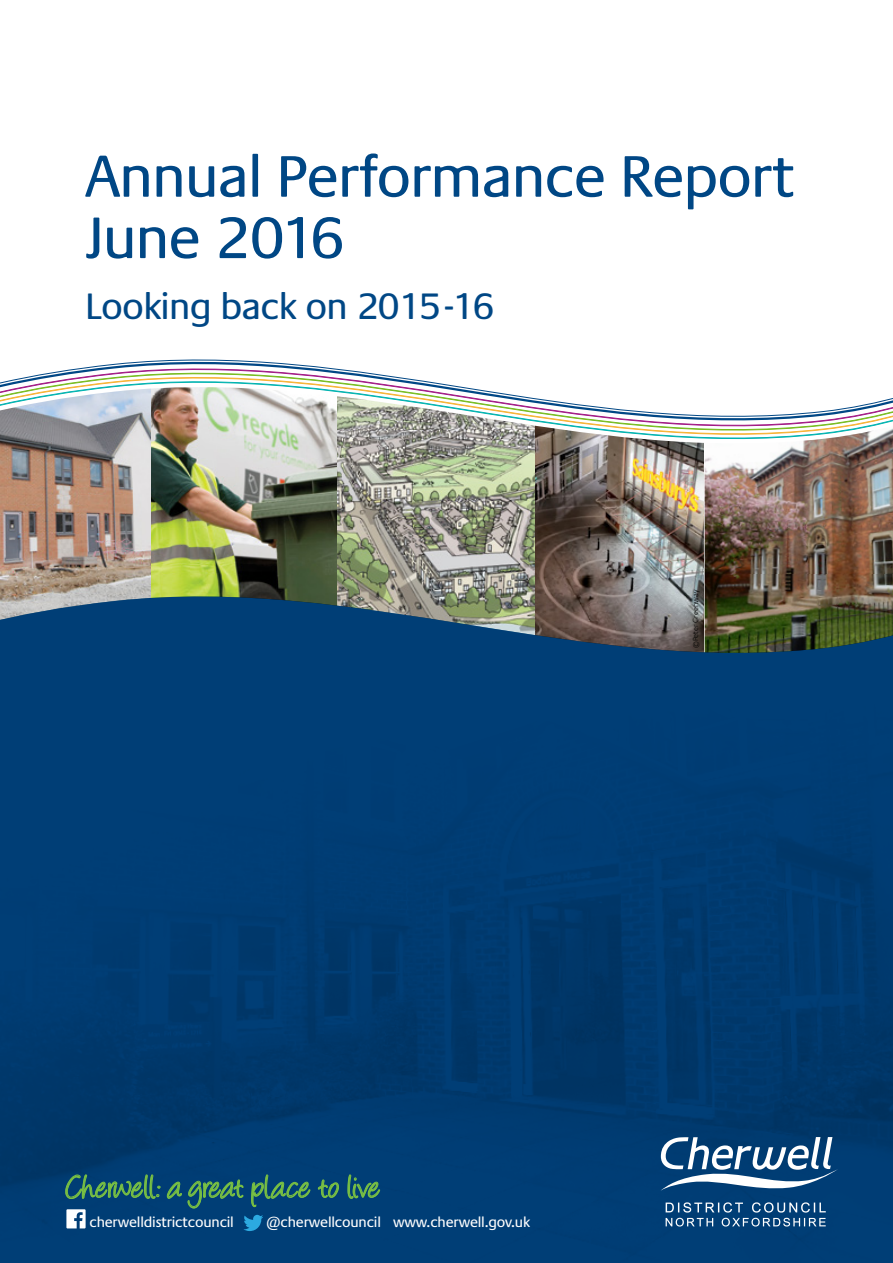
<style>
.page{position:relative;width:893px;height:1263px;background:#fff}
.page>*{position:absolute;margin:0;border:0;box-sizing:border-box;transform-origin:0 0}
.t1{font:59.7px/61.3px "Praxis LT Pro";letter-spacing:-.02em;color:#004785}
.t2{font:37.5px "Angelina";letter-spacing:.005em;color:#7ac143}
.t3{font:37.5px "Praxis LT Pro";letter-spacing:-.02em;color:#004785}
.t4{font:14.7px "Praxis LT Pro";letter-spacing:-.015em;color:#fff}
.t5{font:300 7.5px "Praxis LT Pro";color:#000}
</style>
<div class="page">
<img style="left:535px;top:513px;width:170px;height:48px">
<img style="left:337px;top:513px;width:198px;height:48px">
<img style="left:150px;top:513px;width:187px;height:48px">
<img style="left:705px;top:513px;width:188px;height:48px">
<img style="left:0;top:513px;width:150px;height:48px">
<img style="left:0;top:561px;width:893px;height:23px">
<img style="left:0;top:448px;width:893px;height:65px">
<svg style="left:113px;top:360px;width:178px;height:4px"></svg>
<svg style="left:74px;top:365px;width:265px;height:4px"></svg>
<svg style="left:49px;top:369px;width:321px;height:4px"></svg>
<img style="left:0;top:373px;width:893px;height:75px">
<img style="left:0;top:584px;width:893px;height:679px">
<svg style="left:318px;top:1150px;width:21px;height:48px"></svg>
<svg style="left:347px;top:1167px;width:33px;height:56px;background:#0f4e6f"></svg>
<svg style="left:65px;top:1167px;width:96px;height:61px;background:#195475"></svg>
<svg style="left:167px;top:1150px;width:144px;height:81px;background:#0a4973"></svg>
<svg style="left:666px;top:1202px;width:160px;height:24px;background:#356692"></svg>
<svg style="left:661px;top:1137px;width:177px;height:54px"></svg>
<h1 class="t1" style="left:85px;top:146px;width:712px">Annual Performance Report<br>June 2016</h1>
<h2 class="t3" style="left:85px;top:285px;width:412px">Looking back on 2015-16</h2>
<p class="t5" style="left:691px;top:648px;width:60px;rotate:-90deg">©Peter Greenway</p>
<h2 class="t2" style="left:67px;top:1171px;width:315px">Cherwell: a great place to live</h2>
<p class="t4" style="left:89px;top:1213px;width:146px">cherwelldistrictcouncil</p>
<p class="t4" style="left:267px;top:1213px;width:265px">@cherwellcouncil www.cherwell.gov.uk</p>
</div>
